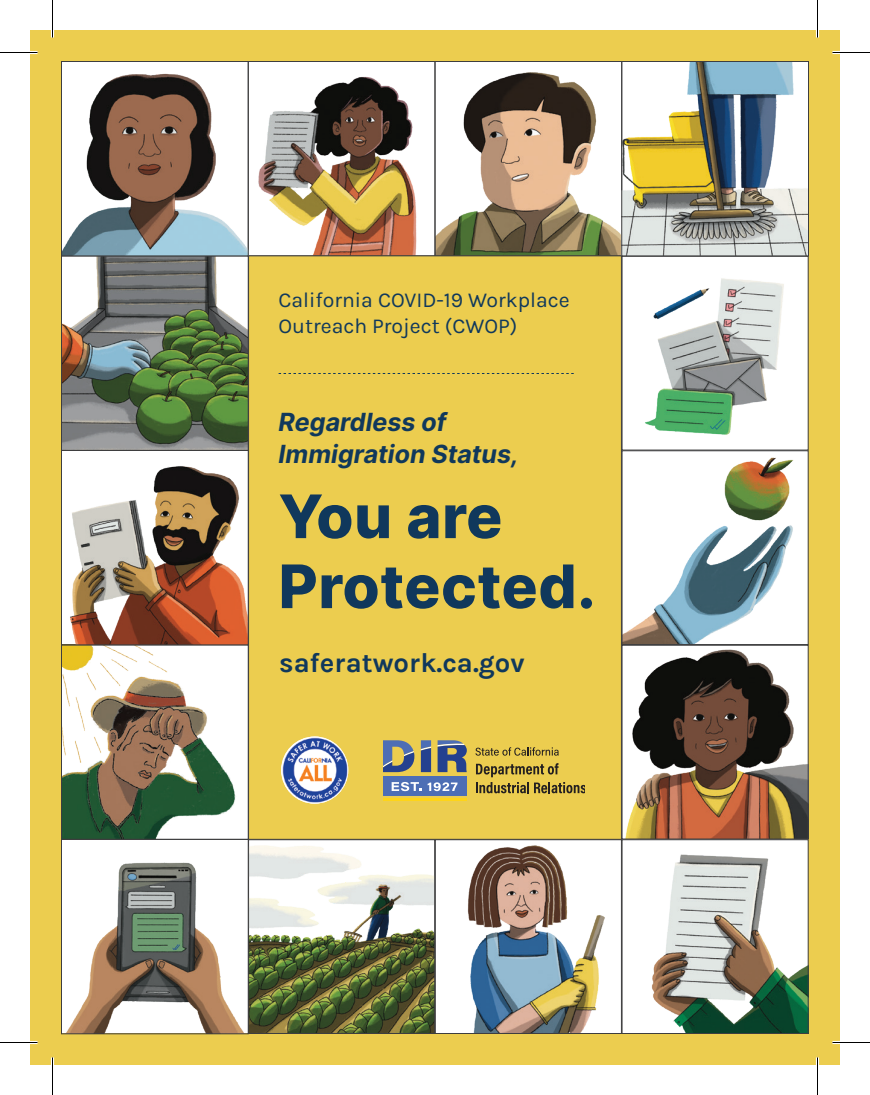
<style>
.page{position:relative;width:870px;height:1095px;background:#fff}
.page>*{position:absolute;margin:0;border:0;box-sizing:border-box;transform-origin:0 0}
.t1{font:60px/70px "Inter";letter-spacing:.01em;color:#10385c}
.t2{font:700 27.5px "Karla";color:#10385c}
.t3{font:25px/32.5px "Inter";color:#10385c}
.t4{font:21.25px/25.5px "Karla";color:#10385c}
</style>
<div class="page">
<div style="left:30px;top:30px;width:810px;height:32px;background:#eccd4f"></div>
<div style="left:30px;top:1033px;width:810px;height:32px;background:#eccd4f"></div>
<div style="left:808px;top:52px;width:32px;height:990px;background:#eccd4f"></div>
<div style="left:30px;top:52px;width:32px;height:990px;background:#eccd4f"></div>
<img style="left:63px;top:73px;width:184px;height:376px">
<div style="left:61px;top:256px;width:188px;height:195px;border:1px solid #3e3e3f"></div>
<img style="left:437px;top:72px;width:183px;height:182px">
<div style="left:435px;top:61px;width:187px;height:195px;border:1px solid #3e3e3f"></div>
<img style="left:250px;top:845px;width:355px;height:187px">
<div style="left:435px;top:839px;width:187px;height:195px;border:1px solid #3e3e3f"></div>
<img style="left:651px;top:854px;width:155px;height:178px">
<div style="left:622px;top:839px;width:186px;height:195px;border:1px solid #3e3e3f"></div>
<img style="left:63px;top:647px;width:173px;height:191px">
<div style="left:61px;top:645px;width:188px;height:195px;border:1px solid #3e3e3f"></div>
<img style="left:645px;top:278px;width:139px;height:157px">
<img style="left:66px;top:862px;width:178px;height:170px">
<div style="left:61px;top:839px;width:188px;height:195px;border:1px solid #3e3e3f"></div>
<img style="left:624px;top:457px;width:182px;height:380px">
<div style="left:622px;top:645px;width:186px;height:194px;border:1px solid #3e3e3f"></div>
<img style="left:258px;top:76px;width:159px;height:178px">
<div style="left:248px;top:61px;width:187px;height:195px;border:1px solid #3e3e3f"></div>
<div style="left:248px;top:839px;width:187px;height:195px;border:1px solid #3e3e3f"></div>
<div style="left:61px;top:61px;width:188px;height:195px;border:1px solid #3e3e3f"></div>
<div style="left:622px;top:450px;width:186px;height:195px;border:1px solid #3e3e3f"></div>
<img style="left:70px;top:466px;width:177px;height:177px">
<div style="left:61px;top:450px;width:188px;height:195px;border:1px solid #3e3e3f"></div>
<img style="left:623px;top:63px;width:184px;height:191px">
<div style="left:621px;top:61px;width:188px;height:195px;border:1px solid #3e3e3f"></div>
<div style="left:248px;top:256px;width:374px;height:584px;background:#eccd4f;border:1px solid #3e3e3f"></div>
<div style="left:383px;top:777px;width:84px;height:19px;background:#4d6eb5"></div>
<svg style="left:392px;top:782px;width:30px;height:9px"></svg>
<svg style="left:428px;top:782px;width:30px;height:9px"></svg>
<hr style="left:383px;top:799px;width:84px;height:2px;background:#fed419">
<svg style="left:421px;top:740px;width:10px;height:32px"></svg>
<svg style="left:383px;top:740px;width:32px;height:32px"></svg>
<svg style="left:475px;top:747px;width:84px;height:9px"></svg>
<svg style="left:476px;top:763px;width:109px;height:30px"></svg>
<svg style="left:438px;top:740px;width:29px;height:32px"></svg>
<svg style="left:279px;top:373px;width:295px;height:1px"></svg>
<img style="left:281px;top:737px;width:67px;height:67px;border-radius:34px">
<hr style="left:0;top:51px;width:38px;height:3px;background:#fff">
<hr style="left:832px;top:51px;width:38px;height:3px;background:#fff">
<hr style="left:0;top:1041px;width:38px;height:3px;background:#fff">
<hr style="left:832px;top:1041px;width:38px;height:3px;background:#fff">
<hr style="left:51px;top:0;width:3px;height:38px;background:#fff">
<hr style="left:51px;top:1058px;width:3px;height:37px;background:#fff">
<hr style="left:816px;top:0;width:3px;height:38px;background:#fff">
<hr style="left:816px;top:1058px;width:3px;height:37px;background:#fff">
<hr style="left:0;top:52px;width:38px;height:1px;background:#000">
<hr style="left:832px;top:52px;width:38px;height:1px;background:#000">
<hr style="left:0;top:1042px;width:38px;height:1px;background:#000">
<hr style="left:832px;top:1042px;width:38px;height:1px;background:#000">
<hr style="left:52px;top:0;width:1px;height:38px;background:#000">
<hr style="left:52px;top:1058px;width:1px;height:37px;background:#000">
<hr style="left:817px;top:0;width:1px;height:38px;background:#000">
<hr style="left:817px;top:1058px;width:1px;height:37px;background:#000">
<p class="t4" style="left:279px;top:287px;width:293px">California COVID-19 Workplace<br>Outreach Project (CWOP)</p>
<p class="t3" style="left:279px;top:405px;width:242px">Regardless of<br>Immigration Status,</p>
<p class="t1" style="left:279px;top:480px;width:319px">You are<br>Protected.</p>
<p class="t2" style="left:279px;top:647px;width:247px">saferatwork.ca.gov</p>
</div>
